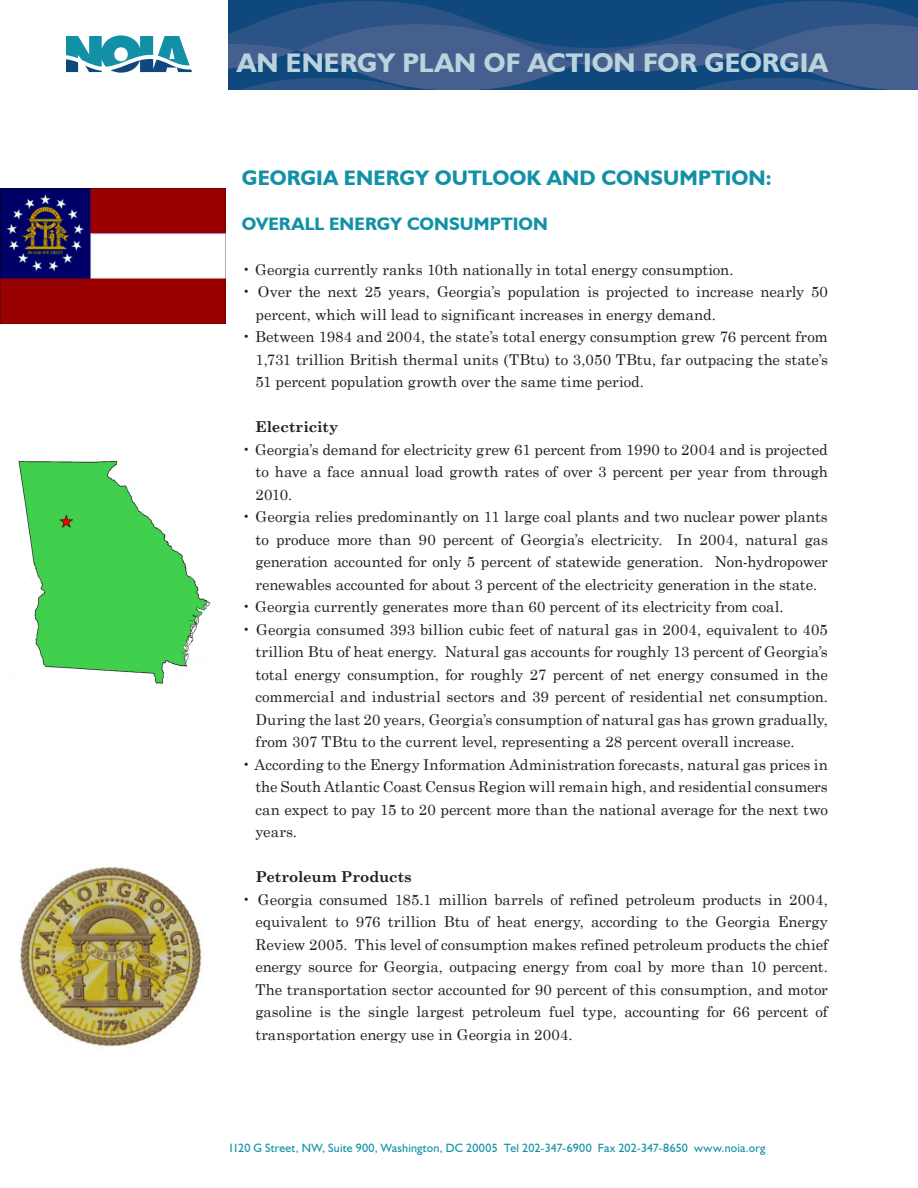
<style>
.page{position:relative;width:918px;height:1188px;background:#fff}
.page>*{position:absolute;margin:0;border:0;box-sizing:border-box;transform-origin:0 0}
.t1{font:700 27px "Humanist 521 BT";letter-spacing:.005em;color:#bad3dd}
.Subhead{font:700 21px "Humanist 521 BT";color:#1291a6}
.Subhead-2{font:700 18px "Humanist 521 BT";letter-spacing:.005em;color:#1291a6}
.Body_Text{font:15px/22.5px "Century Schoolbook";color:#231f20;text-align:justify}
.Body_Text-2{font:700 15px "Century Schoolbook";color:#231f20}
.t2{font:12px "Humanist 521 BT";letter-spacing:.015em;color:#1291a6}
</style>
<div class="page">
<svg style="left:228px;top:1px;width:690px;height:89px"></svg>
<svg style="left:67px;top:35px;width:125px;height:38px"></svg>
<img style="left:0;top:189px;width:225px;height:135px">
<img style="left:19px;top:866px;width:183px;height:181px">
<img style="left:13px;top:460px;width:198px;height:224px">
<h1 class="t1" style="left:237px;top:46px;width:593px">AN ENERGY PLAN OF ACTION FOR GEORGIA</h1>
<p class="Subhead" style="left:242px;top:164px;width:531px">GEORGIA ENERGY OUTLOOK AND CONSUMPTION:</p>
<p class="Subhead-2" style="left:242px;top:212px;width:307px">OVERALL ENERGY CONSUMPTION</p>
<p class="Body_Text" style="left:242px;top:257px;width:493px">• Georgia currently ranks 10th nationally in total energy consumption.</p>
<p class="Body_Text" style="left:255px;top:279px;width:574px;text-indent:-14px">• Over the next 25 years, Georgia’s population is projected to increase nearly 50 percent, which will lead to significant increases in energy demand.</p>
<p class="Body_Text" style="left:255px;top:324px;width:574px;text-indent:-14px">• Between 1984 and 2004, the state’s total energy consumption grew 76 percent from 1,731 trillion British thermal units (TBtu) to 3,050 TBtu, far outpacing the state’s 51 percent population growth over the same time period.</p>
<p class="Body_Text-2" style="left:255px;top:415px;width:84px">Electricity</p>
<p class="Body_Text" style="left:255px;top:437px;width:574px;text-indent:-14px">• Georgia’s demand for electricity grew 61 percent from 1990 to 2004 and is projected to have a face annual load growth rates of over 3 percent per year from through 2010.</p>
<p class="Body_Text" style="left:255px;top:504px;width:574px;text-indent:-14px">• Georgia relies predominantly on 11 large coal plants and two nuclear power plants to produce more than 90 percent of Georgia’s electricity. In 2004, natural gas generation accounted for only 5 percent of statewide generation. Non-hydropower renewables accounted for about 3 percent of the electricity generation in the state.</p>
<p class="Body_Text" style="left:242px;top:594px;width:543px">• Georgia currently generates more than 60 percent of its electricity from coal.</p>
<p class="Body_Text" style="left:255px;top:617px;width:574px;text-indent:-14px">• Georgia consumed 393 billion cubic feet of natural gas in 2004, equivalent to 405 trillion Btu of heat energy. Natural gas accounts for roughly 13 percent of Georgia’s total energy consumption, for roughly 27 percent of net energy consumed in the commercial and industrial sectors and 39 percent of residential net consumption.<br>During the last 20 years, Georgia’s consumption of natural gas has grown gradually, from 307 TBtu to the current level, representing a 28 percent overall increase.</p>
<p class="Body_Text" style="left:255px;top:752px;width:574px;text-indent:-14px">• According to the Energy Information Administration forecasts, natural gas prices in the South Atlantic Coast Census Region will remain high, and residential consumers can expect to pay 15 to 20 percent more than the national average for the next two years.</p>
<p class="Body_Text-2" style="left:255px;top:865px;width:158px">Petroleum Products</p>
<p class="Body_Text" style="left:255px;top:887px;width:574px;text-indent:-14px">• Georgia consumed 185.1 million barrels of refined petroleum products in 2004, equivalent to 976 trillion Btu of heat energy, according to the Georgia Energy Review 2005. This level of consumption makes refined petroleum products the chief energy source for Georgia, outpacing energy from coal by more than 10 percent.<br>The transportation sector accounted for 90 percent of this consumption, and motor gasoline is the single largest petroleum fuel type, accounting for 66 percent of transportation energy use in Georgia in 2004.</p>
<p class="t2" style="left:228px;top:1140px;width:539px">1120 G Street, NW, Suite 900, Washington, DC 20005 Tel 202-347-6900 Fax 202-347-8650 www.noia.org</p>
</div>
